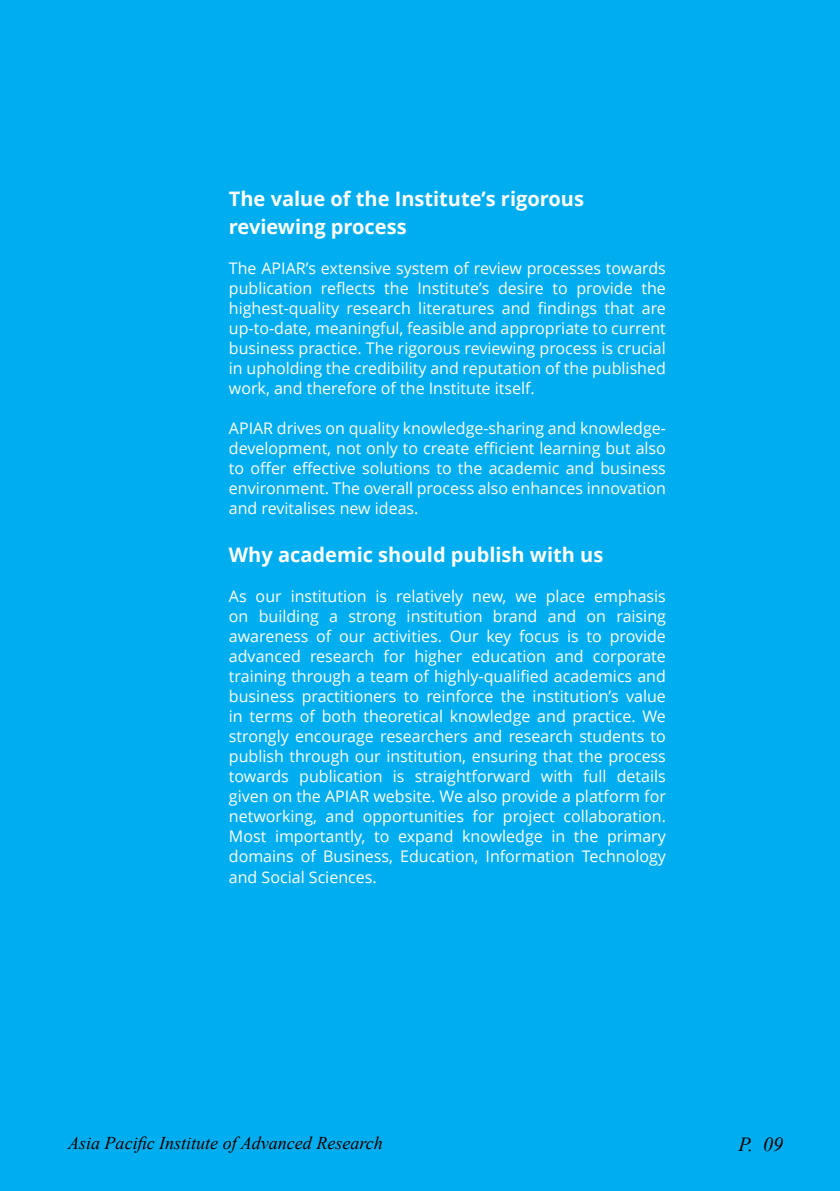
<style>
.page{position:relative;width:840px;height:1191px;background:#fff}
.page>*{position:absolute;margin:0;border:0;box-sizing:border-box;transform-origin:0 0}
.t1{font:700 20px/28px "Open Sans";color:#fff}
.t2{font:italic 20px "Times New Roman";color:#000}
.t3{font:italic 18px "Times New Roman";color:#000}
.t4{font:16px/20px "Open Sans";color:#fff;text-align:justify}
</style>
<div class="page">
<hr style="left:0;top:0;width:1px;height:1191px;background:#00aeef">
<div style="left:1px;top:0;width:838px;height:1191px;background:#00aeef"></div>
<p class="t1" style="left:229px;top:184px;width:356px">The value of the Institute’s rigorous reviewing process</p>
<p class="t4" style="left:229px;top:258px;width:438px">The APIAR’s extensive system of review processes towards publication reflects the Institute’s desire to provide the highest-quality research literatures and findings that are up-to-date, meaningful, feasible and appropriate to current business practice. The rigorous reviewing process is crucial in upholding the credibility and reputation of the published work, and therefore of the Institute itself.</p>
<p class="t4" style="left:229px;top:418px;width:438px">APIAR drives on quality knowledge-sharing and knowledge&shy;development, not only to create efficient learning but also to offer effective solutions to the academic and business environment. The overall process also enhances innovation and revitalises new ideas.</p>
<p class="t1" style="left:229px;top:540px;width:376px">Why academic should publish with us</p>
<p class="t4" style="left:229px;top:586px;width:438px">As our institution is relatively new, we place emphasis on building a strong institution brand and on raising awareness of our activities. Our key focus is to provide advanced research for higher education and corporate training through a team of highly-qualified academics and business practitioners to reinforce the institution’s value in terms of both theoretical knowledge and practice. We strongly encourage researchers and research students to publish through our institution, ensuring that the process towards publication is straightforward with full details given on the APIAR website. We also provide a platform for networking, and opportunities for project collaboration.<br>Most importantly, to expand knowledge in the primary domains of Business, Education, Information Technology and Social Sciences.</p>
<p class="t3" style="left:68px;top:1131px;width:316px">Asia Pacific Institute of Advanced Research</p>
<p class="t2" style="left:738px;top:1130px;width:46px">P. 09</p>
</div>
